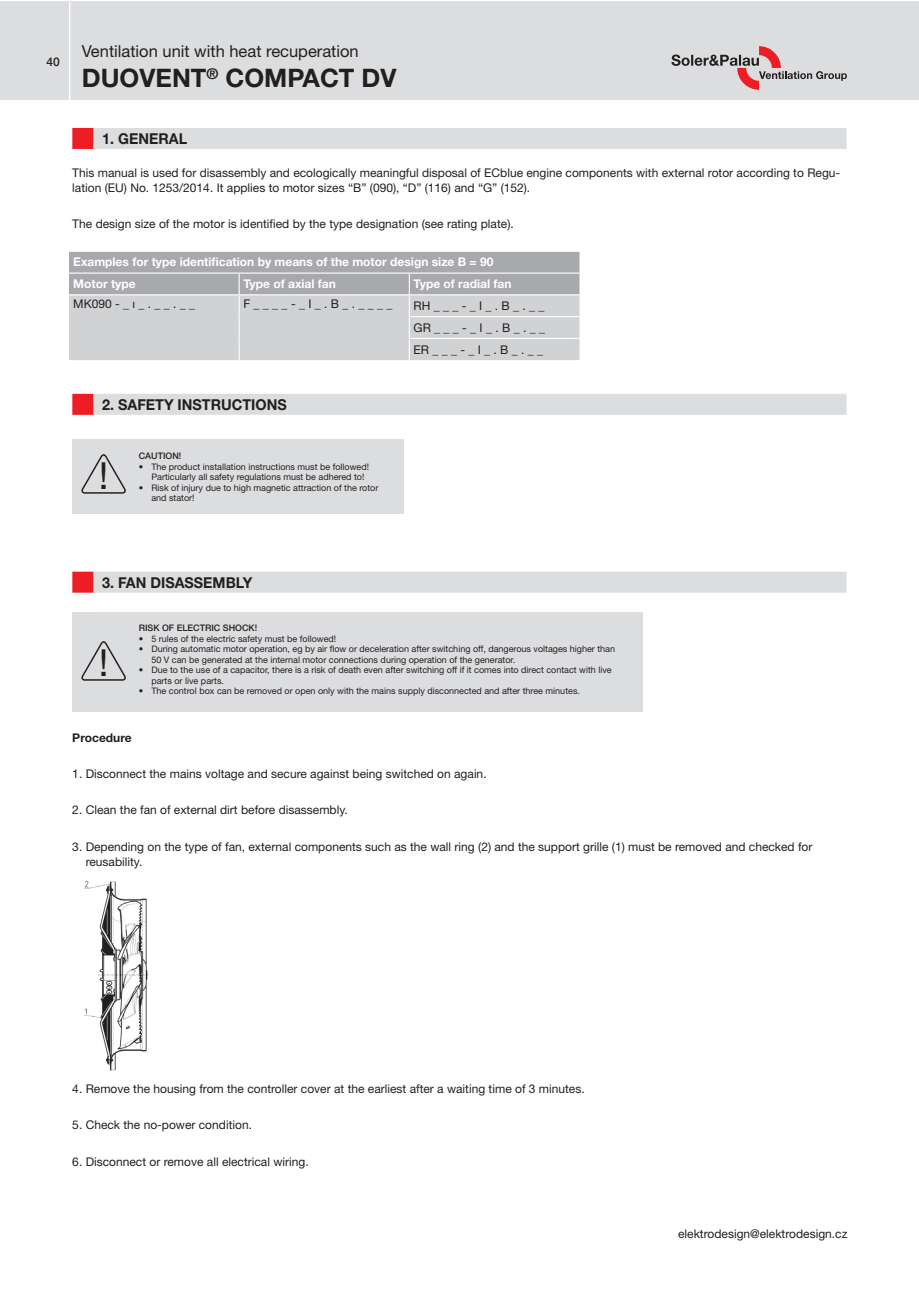
<style>
.page{position:relative;width:919px;height:1289px;background:#fff}
.page>*{position:absolute;margin:0;border:0;box-sizing:border-box;transform-origin:0 0}
.t1{font:37.35px "Helvetica Neue LT Pro";color:#231f20}
.t2{font:700 25.5px "Helvetica Neue LT Pro";color:#231f20}
.t3{font:16.5px "Helvetica Neue LT Pro";color:#231f20}
.t4{font:700 15px "Helvetica Neue LT Pro";color:#231f20;scale:.96 1}
.t5{font:12px/15px "Helvetica Neue LT Pro";color:#231f20}
.t6{font:700 12px/21.8px "Helvetica Neue LT Pro";color:#fff}
.t7{font:700 12px "Helvetica Neue LT Pro";color:#231f20}
.t8{font:500 12px "Helvetica Neue LT Pro";color:#231f20}
.t9{font:9px/10.5px "Helvetica Neue LT Pro";color:#231f20}
.t10{font:500 9px "Helvetica Neue LT Pro";color:#231f20}
</style>
<div class="page">
<div style="left:0;top:1px;width:918px;height:98px;background:#dcdddf"></div>
<hr style="left:69px;top:0;width:1px;height:102px;background:#fff">
<svg style="left:671px;top:46px;width:175px;height:44px"></svg>
<div style="left:72px;top:128px;width:22px;height:21px;background:#ee1d23"></div>
<div style="left:94px;top:128px;width:752px;height:21px;background:#dcdddf"></div>
<div style="left:72px;top:394px;width:22px;height:21px;background:#ee1d23"></div>
<div style="left:94px;top:394px;width:752px;height:21px;background:#dcdddf"></div>
<div style="left:72px;top:439px;width:332px;height:75px;background:#dcdddf"></div>
<svg style="left:81px;top:454px;width:45px;height:40px"></svg>
<div style="left:72px;top:571px;width:22px;height:21px;background:#ee1d23"></div>
<div style="left:94px;top:571px;width:752px;height:21px;background:#dcdddf"></div>
<div style="left:72px;top:611px;width:570px;height:100px;background:#dcdddf"></div>
<svg style="left:81px;top:641px;width:45px;height:40px"></svg>
<img style="left:84px;top:881px;width:65px;height:190px">
<svg style="left:69px;top:252px;width:510px;height:108px;background:#c2c3c6"></svg>
<p class="t8" style="left:47px;top:54px;width:15px">40</p>
<h3 class="t3" style="left:82px;top:41px;width:278px">Ventilation unit with heat recuperation</h3>
<h2 class="t2" style="left:82px;top:62px;width:316px">DUOVENT<sup>®</sup> COMPACT DV</h2>
<p class="t4" style="left:102px;top:130px;width:90px">1. GENERAL</p>
<p class="t5" style="left:72px;top:165px;width:769px">This manual is used for disassembly and ecologically meaningful disposal of ECblue engine components with external rotor according to Regu&shy;lation (EU) No. 1253/2014. It applies to motor sizes “B” (090), “D” (116) and “G” (152).</p>
<p class="t5" style="left:72px;top:216px;width:443px">The design size of the motor is identified by the type designation (see rating plate).</p>
<p class="t6" style="left:73px;top:251px;width:422px">Examples for type identification by means of the motor design size B = 90<br>Motor type</p>
<p class="t6" style="left:243px;top:273px;width:94px">Type of axial fan</p>
<p class="t6" style="left:413px;top:273px;width:99px">Type of radial fan</p>
<p class="t5" style="left:73px;top:296px;width:123px">MK090 - _ ı _ . _ _ . _ _</p>
<p class="t5" style="left:243px;top:296px;width:150px">F _ _ _ _ - _ I _ . B _ . _ _ _ _</p>
<p class="t5" style="left:413px;top:294px;width:133px;line-height:21.9px;text-align:justify">RH _ _ _ - _ I _ . B _ . _ _ GR _ _ _ - _ I _ . B _ . _ _ ER _ _ _ - _ I _ . B _ . _ _</p>
<p class="t4" style="left:102px;top:395px;width:194px">2. SAFETY INSTRUCTIONS</p>
<h1 class="t1" style="left:99px;top:452px;width:11px">!</h1>
<p class="t10" style="left:139px;top:450px;width:44px">CAUTION!</p>
<p class="t9" style="left:151px;top:461px;width:219px;text-indent:-13px">• The product installation instructions must be followed!<br>Particularly all safety regulations must be adhered to!</p>
<p class="t9" style="left:151px;top:482px;width:228px;text-indent:-13px">• Risk of injury due to high magnetic attraction of the rotor and stator!</p>
<p class="t4" style="left:102px;top:573px;width:158px">3. FAN DISASSEMBLY</p>
<p class="t10" style="left:139px;top:622px;width:120px">RISK OF ELECTRIC SHOCK!</p>
<p class="t9" style="left:139px;top:633px;width:199px">• 5 rules of the electric safety must be followed!</p>
<p class="t9" style="left:151px;top:643px;width:465px;text-indent:-13px">• During automatic motor operation, eg by air flow or deceleration after switching off, dangerous voltages higher than<br>50 V can be generated at the internal motor connections during operation of the generator.</p>
<p class="t9" style="left:151px;top:664px;width:462px;text-indent:-13px">• Due to the use of a capacitor, there is a risk of death even after switching off if it comes into direct contact with live parts or live parts.</p>
<p class="t9" style="left:139px;top:685px;width:443px">• The control box can be removed or open only with the mains supply disconnected and after three minutes.</p>
<h1 class="t1" style="left:99px;top:639px;width:11px">!</h1>
<p class="t7" style="left:72px;top:729px;width:61px">Procedure</p>
<p class="t5" style="left:72px;top:766px;width:416px">1. Disconnect the mains voltage and secure against being switched on again.</p>
<p class="t5" style="left:72px;top:802px;width:277px">2. Clean the fan of external dirt before disassembly.</p>
<p class="t5" style="left:86px;top:838px;width:728px;text-indent:-13px">3. Depending on the type of fan, external components such as the wall ring (2) and the support grille (1) must be removed and checked for reusability.</p>
<p class="t5" style="left:72px;top:1080px;width:514px">4. Remove the housing from the controller cover at the earliest after a waiting time of 3 minutes.</p>
<p class="t5" style="left:72px;top:1117px;width:181px">5. Check the no-power condition.</p>
<p class="t5" style="left:72px;top:1153px;width:238px">6. Disconnect or remove all electrical wiring.</p>
<p class="t5" style="left:678px;top:1225px;width:171px">elektrodesign@elektrodesign.cz</p>
</div>
